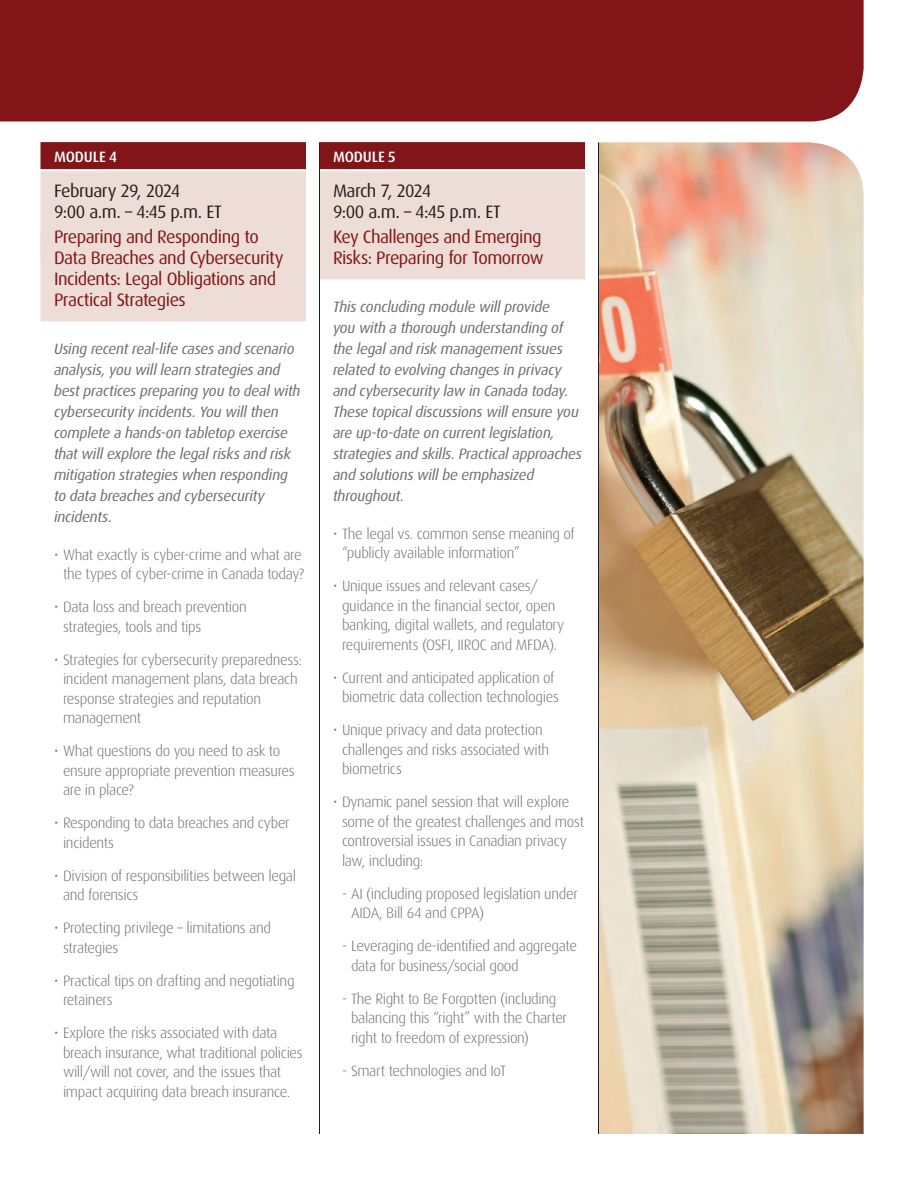
<style>
.page{position:relative;width:918px;height:1188px;background:#fff}
.page>*{position:absolute;margin:0;border:0;box-sizing:border-box;transform-origin:0 0}
.Session_Title{font:18px/21px "Dax";letter-spacing:-.03em;color:#811518}
.Date_Time{font:18px "Dax";letter-spacing:-.03em;color:#231f20}
.Agenda_Bullet{font:300 15px/19.5px "Dax";letter-spacing:-.02em;color:#6c6d70}
.Special_Session_Body{font:italic 15px/21px "Dax Pro";letter-spacing:-.015em;color:#6c6d70}
.Agenda_Dash{font:300 15px/19.5px "Dax";letter-spacing:-.02em;color:#6c6d70}
.DAY_NUMBER{font:500 15px "Dax Pro";letter-spacing:-.005em;color:#fff}
</style>
<div class="page">
<div style="left:0;top:0;width:864px;height:122px;background:#811518"></div>
<img style="left:599px;top:142px;width:265px;height:992px">
<div style="left:40px;top:142px;width:266px;height:27px;background:#811518"></div>
<div style="left:40px;top:171px;width:266px;height:87px;background:#edddd6"></div>
<div style="left:40px;top:234px;width:266px;height:87px;background:#edddd6"></div>
<div style="left:320px;top:142px;width:265px;height:27px;background:#811518"></div>
<div style="left:320px;top:171px;width:265px;height:87px;background:#edddd6"></div>
<div style="left:320px;top:192px;width:265px;height:87px;background:#edddd6"></div>
<hr style="left:598px;top:142px;width:1px;height:992px;background:#231f20">
<hr style="left:319px;top:142px;width:1px;height:992px;background:#231f20">
<p class="DAY_NUMBER" style="left:54px;top:147px;width:65px">MODULE 4</p>
<p class="Date_Time" style="left:54px;top:181px;width:128px">February 29, 2024</p>
<p class="Date_Time" style="left:54px;top:202px;width:169px">9:00 a.m. – 4:45 p.m. ET</p>
<p class="Session_Title" style="left:54px;top:227px;width:231px">Preparing and Responding to<br>Data Breaches and Cybersecurity<br>Incidents: Legal Obligations and<br>Practical Strategies</p>
<p class="Special_Session_Body" style="left:54px;top:339px;width:248px">Using recent real‑life cases and scenario analysis, you will learn strategies and best practices preparing you to deal with cybersecurity incidents. You will then complete a hands‑on tabletop exercise that will explore the legal risks and risk mitigation strategies when responding to data breaches and cybersecurity incidents.</p>
<p class="Agenda_Bullet" style="left:54px;top:545px;width:252px;text-align:right">• What exactly is cyber‑crime and what are the types of cyber‑crime in Canada today?</p>
<p class="Agenda_Bullet" style="left:63px;top:598px;width:185px;text-indent:-9px">• Data loss and breach prevention strategies, tools and tips</p>
<p class="Agenda_Bullet" style="left:63px;top:650px;width:240px;text-indent:-9px">• Strategies for cybersecurity preparedness: incident management plans, data breach response strategies and reputation management</p>
<p class="Agenda_Bullet" style="left:63px;top:742px;width:233px;text-indent:-9px">• What questions do you need to ask to ensure appropriate prevention measures are in place?</p>
<p class="Agenda_Bullet" style="left:63px;top:814px;width:228px;text-indent:-9px">• Responding to data breaches and cyber incidents</p>
<p class="Agenda_Bullet" style="left:63px;top:866px;width:235px;text-indent:-9px">• Division of responsibilities between legal and forensics</p>
<p class="Agenda_Bullet" style="left:63px;top:919px;width:210px;text-indent:-9px">• Protecting privilege – limitations and strategies</p>
<p class="Agenda_Bullet" style="left:63px;top:971px;width:233px;text-indent:-9px">• Practical tips on drafting and negotiating retainers</p>
<p class="Agenda_Bullet" style="left:63px;top:1024px;width:241px;text-indent:-9px">• Explore the risks associated with data breach insurance, what traditional policies will/will not cover, and the issues that impact acquiring data breach insurance.</p>
<p class="DAY_NUMBER" style="left:333px;top:147px;width:64px">MODULE 5</p>
<p class="Date_Time" style="left:333px;top:181px;width:100px">March 7, 2024</p>
<p class="Date_Time" style="left:333px;top:202px;width:169px">9:00 a.m. – 4:45 p.m. ET</p>
<p class="Session_Title" style="left:333px;top:227px;width:212px">Key Challenges and Emerging<br>Risks: Preparing for Tomorrow</p>
<p class="Special_Session_Body" style="left:333px;top:297px;width:251px">This concluding module will provide<br>you with a thorough understanding of the legal and risk management issues related to evolving changes in privacy and cybersecurity law in Canada today.<br>These topical discussions will ensure you are up‑to‑date on current legislation, strategies and skills. Practical approaches and solutions will be emphasized throughout.</p>
<p class="Agenda_Bullet" style="left:342px;top:524px;width:234px;text-indent:-9px">• The legal vs. common sense meaning of “publicly available information”</p>
<p class="Agenda_Bullet" style="left:342px;top:577px;width:224px;text-indent:-9px">• Unique issues and relevant cases/ guidance in the financial sector, open banking, digital wallets, and regulatory requirements (OSFI, IIROC and MFDA).</p>
<p class="Agenda_Bullet" style="left:333px;top:668px;width:227px;text-align:right">• Current and anticipated application of biometric data collection technologies</p>
<p class="Agenda_Bullet" style="left:342px;top:721px;width:209px;text-indent:-9px">• Unique privacy and data protection challenges and risks associated with biometrics</p>
<p class="Agenda_Bullet" style="left:342px;top:793px;width:244px;text-indent:-9px">• Dynamic panel session that will explore some of the greatest challenges and most controversial issues in Canadian privacy law, including:</p>
<p class="Agenda_Dash" style="left:351px;top:884px;width:228px;text-indent:-9px">- AI (including proposed legislation under<br>AIDA, Bill 64 and CPPA)</p>
<p class="Agenda_Dash" style="left:351px;top:937px;width:227px;text-indent:-9px">- Leveraging de‑identified and aggregate data for business/social good</p>
<p class="Agenda_Dash" style="left:351px;top:989px;width:218px;text-indent:-9px">- The Right to Be Forgotten (including balancing this “right” with the Charter right to freedom of expression)</p>
<p class="Agenda_Dash" style="left:342px;top:1061px;width:166px">- Smart technologies and IoT</p>
</div>
